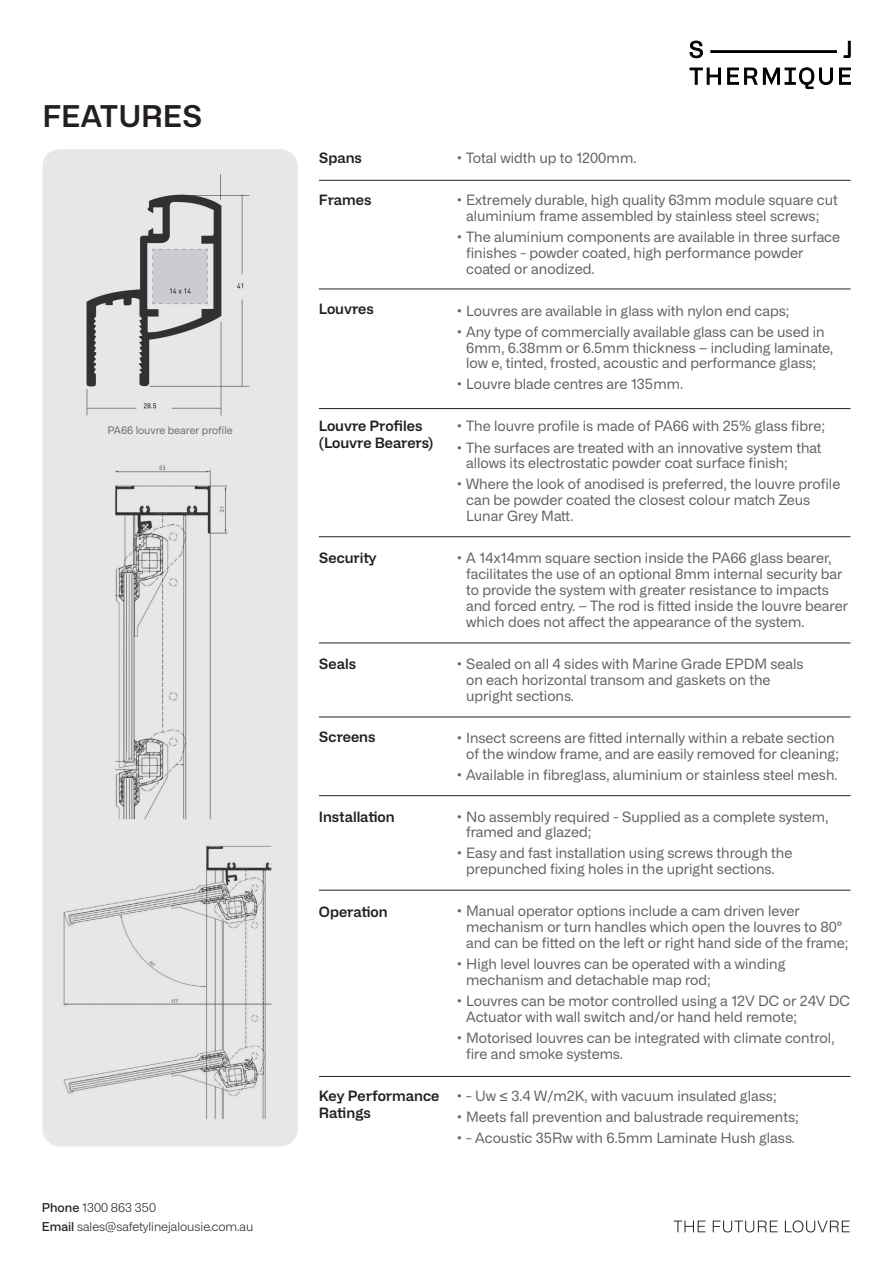
<style>
.page{position:relative;width:893px;height:1263px;background:#fff}
.page>*{position:absolute;margin:0;border:0;box-sizing:border-box;transform-origin:0 0}
.t1{font:600 30px "Alliance Platt";letter-spacing:-.005em;color:#231f20}
.t2{font:14.25px/15.9px "Alliance Text";color:#616164}
.t3{font:600 14.25px/16.5px "Alliance Platt";color:#231f20}
.Body_Text{font:300 12.3px/20px "Alliance Text";color:#231f20}
.t4{font:10.5px "Alliance Text";color:#6c6d70}
.s1{font-weight:500}
</style>
<div class="page">
<div style="left:43px;top:149px;width:255px;height:997px;background:#e6e7e9;border-radius:17px"></div>
<hr style="left:319px;top:289px;width:531px;height:1px;background:#231f20">
<hr style="left:319px;top:180px;width:531px;height:1px;background:#231f20">
<hr style="left:319px;top:408px;width:531px;height:1px;background:#231f20">
<hr style="left:319px;top:536px;width:531px;height:1px;background:#231f20">
<hr style="left:319px;top:643px;width:531px;height:1px;background:#231f20">
<hr style="left:319px;top:717px;width:531px;height:1px;background:#231f20">
<hr style="left:319px;top:795px;width:531px;height:1px;background:#231f20">
<hr style="left:319px;top:890px;width:531px;height:1px;background:#231f20">
<hr style="left:319px;top:1076px;width:531px;height:1px;background:#231f20">
<img style="left:86px;top:174px;width:164px;height:242px">
<img style="left:115px;top:465px;width:113px;height:355px">
<img style="left:63px;top:845px;width:209px;height:274px">
<svg style="left:690px;top:68px;width:161px;height:21px"></svg>
<svg style="left:844px;top:41px;width:6px;height:17px"></svg>
<svg style="left:690px;top:41px;width:13px;height:17px"></svg>
<div style="left:711px;top:51px;width:125px;height:2px;border:1px solid #000"></div>
<svg style="left:674px;top:1220px;width:176px;height:12px"></svg>
<p class="t1" style="left:43px;top:97px;width:161px">FEATURES</p>
<p class="t4" style="left:107px;top:423px;width:127px">PA66 louvre bearer profile</p>
<p class="Body_Text" style="left:42px;top:1197px;width:213px"><span class="s1">Phone</span> 1300 863 350<br><span class="s1">Email</span> sales@safetylinejalousie.com.au</p>
<p class="t3" style="left:319px;top:150px;width:45px">Spans</p>
<p class="t3" style="left:319px;top:192px;width:54px">Frames</p>
<p class="t3" style="left:319px;top:301px;width:57px">Louvres</p>
<p class="t3" style="left:319px;top:418px;width:116px">Louvre Profiles (Louvre Bearers)</p>
<p class="t3" style="left:319px;top:550px;width:59px">Security</p>
<p class="t3" style="left:319px;top:656px;width:39px">Seals</p>
<p class="t3" style="left:319px;top:728px;width:58px">Screens</p>
<p class="t3" style="left:319px;top:808px;width:77px">Installation</p>
<p class="t3" style="left:319px;top:904px;width:70px">Operation</p>
<p class="t3" style="left:319px;top:1088px;width:122px">Key Performance<br>Ratings</p>
<p class="t2" style="left:457px;top:150px;width:181px">• Total width up to 1200mm.</p>
<p class="t2" style="left:466px;top:192px;width:373px;text-indent:-9px">• Extremely durable, high quality 63mm module square cut aluminium frame assembled by stainless steel screws;</p>
<p class="t2" style="left:466px;top:229px;width:376px;text-indent:-9px">• The aluminium components are available in three surface finishes - powder coated, high performance powder coated or anodized.</p>
<p class="t2" style="left:457px;top:302px;width:334px">• Louvres are available in glass with nylon end caps;</p>
<p class="t2" style="left:466px;top:323px;width:369px;text-indent:-9px">• Any type of commercially available glass can be used in<br>6mm, 6.38mm or 6.5mm thickness – including laminate, low e, tinted, frosted, acoustic and performance glass;</p>
<p class="t2" style="left:457px;top:376px;width:227px">• Louvre blade centres are 135mm.</p>
<p class="t2" style="left:457px;top:418px;width:369px">• The louvre profile is made of PA66 with 25% glass fibre;</p>
<p class="t2" style="left:466px;top:439px;width:357px;text-indent:-9px">• The surfaces are treated with an innovative system that allows its electrostatic powder coat surface finish;</p>
<p class="t2" style="left:466px;top:476px;width:376px;text-indent:-9px">• Where the look of anodised is preferred, the louvre profile can be powder coated the closest colour match Zeus<br>Lunar Grey Matt.</p>
<p class="t2" style="left:466px;top:550px;width:384px;text-indent:-9px">• A 14x14mm square section inside the PA66 glass bearer, facilitates the use of an optional 8mm internal security bar to provide the system with greater resistance to impacts and forced entry. – The rod is fitted inside the louvre bearer which does not affect the appearance of the system.</p>
<p class="t2" style="left:466px;top:655px;width:339px;text-indent:-9px">• Sealed on all 4 sides with Marine Grade EPDM seals on each horizontal transom and gaskets on the upright sections.</p>
<p class="t2" style="left:466px;top:729px;width:374px;text-indent:-9px">• Insect screens are fitted internally within a rebate section of the window frame, and are easily removed for cleaning;</p>
<p class="t2" style="left:457px;top:766px;width:382px">• Available in fibreglass, aluminium or stainless steel mesh.</p>
<p class="t2" style="left:466px;top:808px;width:364px;text-indent:-9px">• No assembly required - Supplied as a complete system, framed and glazed;</p>
<p class="t2" style="left:466px;top:845px;width:328px;text-indent:-9px">• Easy and fast installation using screws through the prepunched fixing holes in the upright sections.</p>
<p class="t2" style="left:466px;top:903px;width:384px;text-indent:-9px">• Manual operator options include a cam driven lever mechanism or turn handles which open the louvres to 80° and can be fitted on the left or right hand side of the frame;</p>
<p class="t2" style="left:466px;top:956px;width:321px;text-indent:-9px">• High level louvres can be operated with a winding mechanism and detachable map rod;</p>
<p class="t2" style="left:466px;top:993px;width:385px;text-indent:-9px">• Louvres can be motor controlled using a 12V DC or 24V DC<br>Actuator with wall switch and/or hand held remote;</p>
<p class="t2" style="left:466px;top:1030px;width:370px;text-indent:-9px">• Motorised louvres can be integrated with climate control, fire and smoke systems.</p>
<p class="t2" style="left:457px;top:1087px;width:321px">• - Uw ≤ 3.4 W/m2K, with vacuum insulated glass;</p>
<p class="t2" style="left:457px;top:1108px;width:343px">• Meets fall prevention and balustrade requirements;</p>
<p class="t2" style="left:457px;top:1129px;width:339px">• - Acoustic 35Rw with 6.5mm Laminate Hush glass.</p>
</div>
